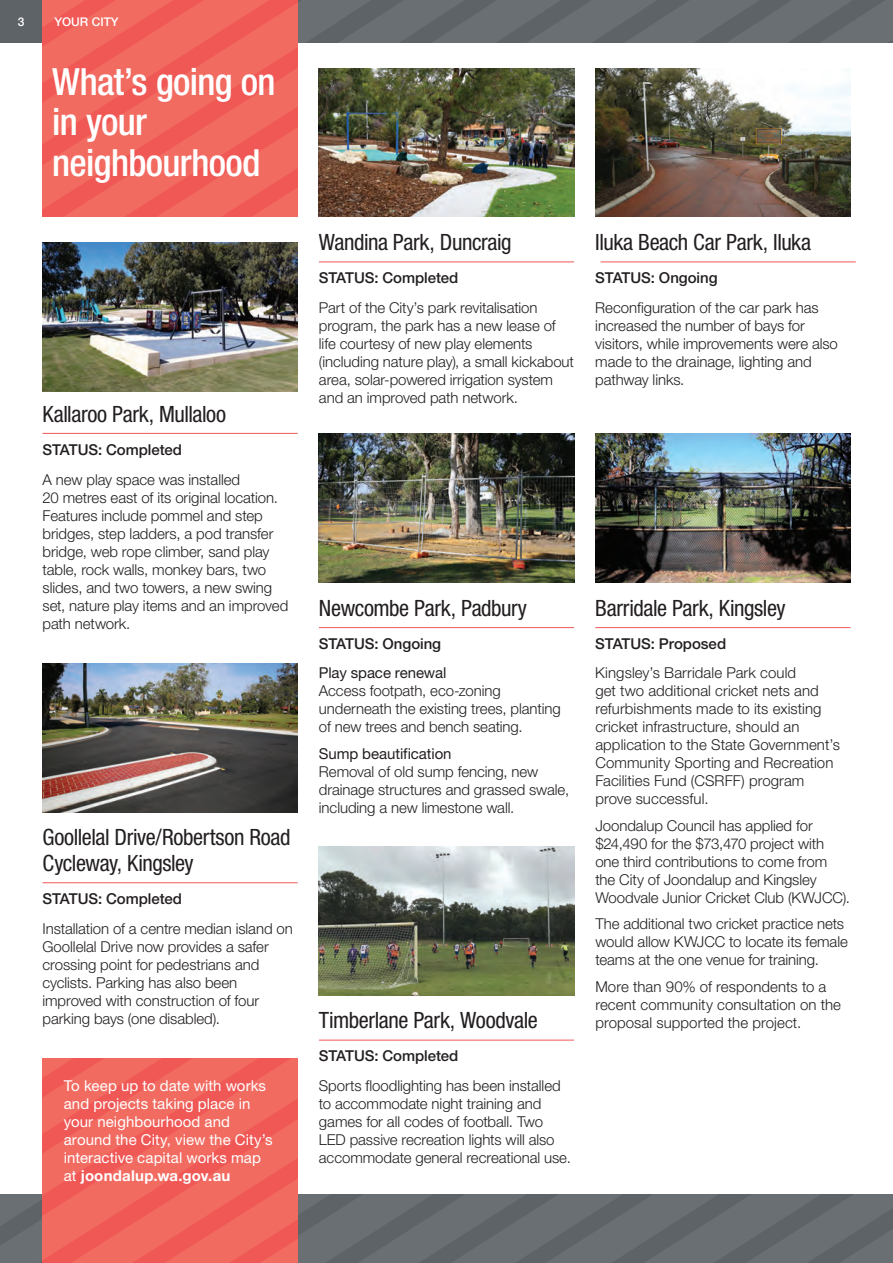
<style>
.page{position:relative;width:893px;height:1263px;background:#fff}
.page>*{position:absolute;margin:0;border:0;box-sizing:border-box;transform-origin:0 0}
.TEXT__Body{font:500 condensed 37.5px/40.5px "Helvetica Neue LT Std";letter-spacing:-.02em;color:#fff}
.TEXT__Body-2{font:condensed 22.5px/25.5px "Helvetica Neue LT Std";letter-spacing:-.02em;color:#231f20}
.TEXT__Body-3{font:300 15px/18px "Helvetica Neue LT Std";letter-spacing:-.005em;color:#231f20}
.TEXT__Body-4{font:15px/18px "Helvetica Neue LT Std";letter-spacing:.005em;color:#fff}
.TEXT__Body-5{font:500 15px "Helvetica Neue LT Std";letter-spacing:-.005em;color:#231f20}
.t1{font:500 12px "Helvetica Neue LT Std";color:#fff}
.s1{font-weight:700}
.s2{font-weight:400}
</style>
<div class="page">
<img style="left:298px;top:0;width:595px;height:43px">
<div style="left:0;top:0;width:43px;height:43px;background:#5e6367"></div>
<img style="left:43px;top:242px;width:255px;height:149px">
<hr style="left:43px;top:433px;width:255px;height:1px;background:#f05856">
<img style="left:43px;top:0;width:255px;height:217px">
<img style="left:319px;top:68px;width:255px;height:149px">
<hr style="left:319px;top:261px;width:255px;height:1px;background:#f05856">
<img style="left:595px;top:68px;width:255px;height:149px">
<hr style="left:601px;top:261px;width:255px;height:1px;background:#f05856">
<img style="left:43px;top:663px;width:255px;height:149px">
<hr style="left:43px;top:882px;width:255px;height:1px;background:#f05856">
<img style="left:319px;top:434px;width:255px;height:149px">
<hr style="left:319px;top:627px;width:255px;height:1px;background:#f05856">
<img style="left:319px;top:846px;width:255px;height:149px">
<hr style="left:319px;top:1040px;width:255px;height:1px;background:#f05856">
<img style="left:0;top:1195px;width:893px;height:68px">
<img style="left:595px;top:434px;width:255px;height:149px">
<hr style="left:595px;top:627px;width:255px;height:1px;background:#f05856">
<img style="left:43px;top:1059px;width:255px;height:204px">
<p class="t1" style="left:18px;top:14px;width:8px">3</p>
<p class="t1" style="left:54px;top:14px;width:66px">YOUR CITY</p>
<p class="TEXT__Body" style="left:52px;top:61px;width:225px">What’s going on in your neighbourhood</p>
<p class="TEXT__Body-2" style="left:43px;top:401px;width:185px">Kallaroo Park, Mullaloo</p>
<p class="TEXT__Body-5" style="left:43px;top:441px;width:141px">STATUS: Completed</p>
<p class="TEXT__Body-3" style="left:43px;top:470px;width:247px">A new play space was installed<br>20 metres east of its original location.<br>Features include pommel and step bridges, step ladders, a pod transfer bridge, web rope climber, sand play table, rock walls, monkey bars, two slides, and two towers, a new swing set, nature play items and an improved path network.</p>
<p class="TEXT__Body-2" style="left:43px;top:824px;width:249px">Goollelal Drive/Robertson Road<br>Cycleway, Kingsley</p>
<p class="TEXT__Body-5" style="left:43px;top:889px;width:141px">STATUS: Completed</p>
<p class="TEXT__Body-3" style="left:43px;top:919px;width:252px">Installation of a centre median island on Goollelal Drive now provides a safer crossing point for pedestrians and cyclists. Parking has also been improved with construction of four parking bays (one disabled).</p>
<p class="TEXT__Body-4" style="left:64px;top:1076px;width:211px">To keep up to date with works and projects taking place in your neighbourhood and around the City, view the City’s interactive capital works map at <span class="s1">joondalup.wa.gov.au</span></p>
<p class="TEXT__Body-2" style="left:319px;top:229px;width:194px">Wandina Park, Duncraig</p>
<p class="TEXT__Body-5" style="left:319px;top:269px;width:141px">STATUS: Completed</p>
<p class="TEXT__Body-3" style="left:319px;top:298px;width:257px">Part of the City’s park revitalisation program, the park has a new lease of life courtesy of new play elements (including nature play), a small kickabout area, solar-powered irrigation system and an improved path network.</p>
<p class="TEXT__Body-2" style="left:595px;top:229px;width:217px">Iluka Beach Car Park, Iluka</p>
<p class="TEXT__Body-5" style="left:595px;top:269px;width:124px">STATUS: Ongoing</p>
<p class="TEXT__Body-3" style="left:595px;top:298px;width:244px">Reconfiguration of the car park has increased the number of bays for visitors, while improvements were also made to the drainage, lighting and pathway links.</p>
<p class="TEXT__Body-2" style="left:319px;top:595px;width:210px">Newcombe Park, Padbury</p>
<p class="TEXT__Body-5" style="left:319px;top:634px;width:124px">STATUS: Ongoing</p>
<p class="TEXT__Body-3" style="left:319px;top:664px;width:243px"><span class="s2">Play space renewal<br></span>Access footpath, eco-zoning underneath the existing trees, planting of new trees and bench seating.</p>
<p class="TEXT__Body-3" style="left:319px;top:744px;width:252px"><span class="s2">Sump beautification<br></span>Removal of old sump fencing, new drainage structures and grassed swale, including a new limestone wall.</p>
<p class="TEXT__Body-2" style="left:319px;top:1007px;width:220px">Timberlane Park, Woodvale</p>
<p class="TEXT__Body-5" style="left:319px;top:1047px;width:141px">STATUS: Completed</p>
<p class="TEXT__Body-3" style="left:319px;top:1076px;width:253px">Sports floodlighting has been installed to accommodate night training and games for all codes of football. Two LED passive recreation lights will also accommodate general recreational use.</p>
<p class="TEXT__Body-2" style="left:595px;top:595px;width:192px">Barridale Park, Kingsley</p>
<p class="TEXT__Body-5" style="left:595px;top:634px;width:132px">STATUS: Proposed</p>
<p class="TEXT__Body-3" style="left:595px;top:664px;width:246px">Kingsley’s Barridale Park could<br>get two additional cricket nets and refurbishments made to its existing cricket infrastructure, should an application to the State Government’s Community Sporting and Recreation Facilities Fund (CSRFF) program prove successful.</p>
<p class="TEXT__Body-3" style="left:595px;top:816px;width:256px">Joondalup Council has applied for $24,490 for the $73,470 project with one third contributions to come from the City of Joondalup and Kingsley Woodvale Junior Cricket Club (KWJCC).</p>
<p class="TEXT__Body-3" style="left:595px;top:915px;width:254px">The additional two cricket practice nets would allow KWJCC to locate its female teams at the one venue for training.</p>
<p class="TEXT__Body-3" style="left:595px;top:977px;width:247px">More than 90% of respondents to a recent community consultation on the proposal supported the project.</p>
</div>
